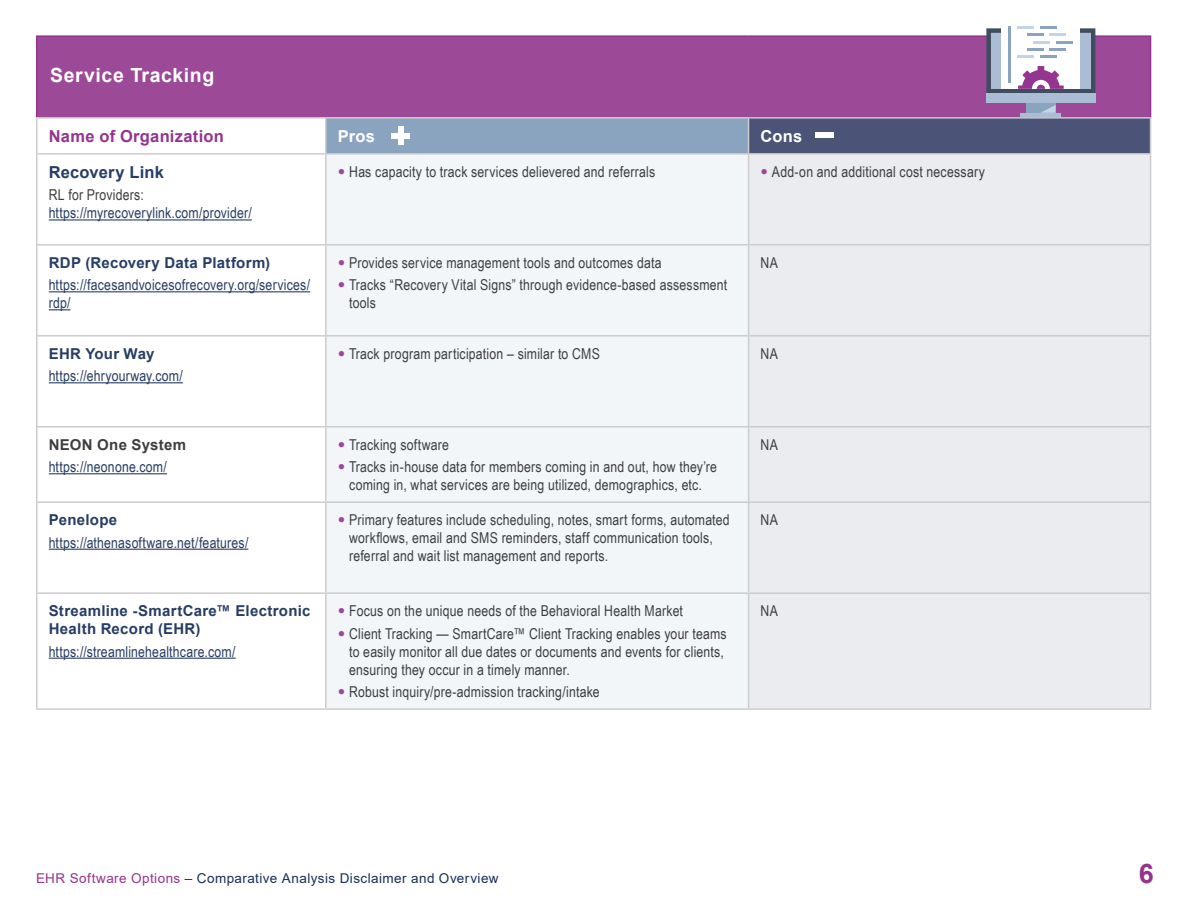
<style>
.page{position:relative;width:1188px;height:918px;background:#fff}
.page>*{position:absolute;margin:0;border:0;box-sizing:border-box;transform-origin:0 0}
.t1{font:700 27px "Arial";color:#94348e}
.t2{font:700 19.5px "Arial";letter-spacing:.03em;color:#fff}
.Body_Copy{font:700 16.5px "Arial";letter-spacing:.015em;color:#94348e}
.Body_Copy-2{font:700 16.5px "Arial";letter-spacing:.01em;color:#273d63}
.Body_Copy-3{font:700 16.5px "Arial";letter-spacing:.01em;color:#fff}
.Body_Copy-4{font:15px/18px "Arial Narrow";letter-spacing:.015em;color:#3e3e3f}
.Body_Copy-5{font:15px/18px "Arial Narrow";letter-spacing:.015em;color:#273d63}
.Body_Copy-6{font:700 15px/18px "Arial";letter-spacing:.02em;color:#273d63}
.Body_Copy-7{font:700 15px "Arial";letter-spacing:.02em;color:#3e3e3f}
.t3{font:13.5px "Arial";letter-spacing:.035em;color:#153059}
.s1{color:#3e3e3f}
.s2{font-family:"Helvetica Neue LT Com";font-weight:500;font-stretch:condensed;color:#9c4a97}
.s3{color:#94348e}
</style>
<div class="page">
<div style="left:37px;top:36px;width:1114px;height:82px;background:#9c4a97"></div>
<svg style="left:48px;top:219px;width:263px;height:92px"></svg>
<div style="left:326px;top:118px;width:423px;height:36px;background:#8aa3bf"></div>
<div style="left:749px;top:118px;width:402px;height:36px;background:#4b5477"></div>
<div style="left:327px;top:155px;width:421px;height:553px;background:#f3f6f9"></div>
<div style="left:749px;top:155px;width:401px;height:553px;background:#ebecf0"></div>
<hr style="left:36px;top:35px;width:290px;height:2px;background:#94348e">
<hr style="left:36px;top:37px;width:2px;height:80px;background:#94348e">
<hr style="left:326px;top:35px;width:423px;height:2px;background:#94348e">
<hr style="left:749px;top:35px;width:402px;height:2px;background:#94348e">
<hr style="left:1150px;top:37px;width:1px;height:80px;background:#94348e">
<hr style="left:36px;top:117px;width:290px;height:2px;background:#ccc">
<hr style="left:36px;top:119px;width:2px;height:34px;background:#ccc">
<hr style="left:326px;top:117px;width:423px;height:2px;background:#ccc">
<hr style="left:325px;top:119px;width:2px;height:34px;background:#ccc">
<hr style="left:749px;top:117px;width:402px;height:2px;background:#ccc">
<hr style="left:748px;top:119px;width:1px;height:34px;background:#ccc">
<hr style="left:1150px;top:119px;width:1px;height:34px;background:#ccc">
<hr style="left:36px;top:153px;width:290px;height:2px;background:#ccc">
<hr style="left:36px;top:155px;width:2px;height:89px;background:#ccc">
<hr style="left:326px;top:153px;width:423px;height:2px;background:#ccc">
<hr style="left:325px;top:155px;width:2px;height:89px;background:#ccc">
<hr style="left:749px;top:153px;width:402px;height:2px;background:#ccc">
<hr style="left:748px;top:155px;width:1px;height:89px;background:#ccc">
<hr style="left:1150px;top:155px;width:1px;height:89px;background:#ccc">
<hr style="left:36px;top:244px;width:290px;height:2px;background:#ccc">
<hr style="left:36px;top:246px;width:2px;height:89px;background:#ccc">
<hr style="left:326px;top:244px;width:423px;height:2px;background:#ccc">
<hr style="left:325px;top:246px;width:2px;height:89px;background:#ccc">
<hr style="left:749px;top:244px;width:402px;height:2px;background:#ccc">
<hr style="left:748px;top:246px;width:1px;height:89px;background:#ccc">
<hr style="left:1150px;top:246px;width:1px;height:89px;background:#ccc">
<hr style="left:36px;top:335px;width:290px;height:2px;background:#ccc">
<hr style="left:36px;top:337px;width:2px;height:89px;background:#ccc">
<hr style="left:326px;top:335px;width:423px;height:2px;background:#ccc">
<hr style="left:325px;top:337px;width:2px;height:89px;background:#ccc">
<hr style="left:749px;top:335px;width:402px;height:2px;background:#ccc">
<hr style="left:748px;top:337px;width:1px;height:89px;background:#ccc">
<hr style="left:1150px;top:337px;width:1px;height:89px;background:#ccc">
<hr style="left:36px;top:426px;width:290px;height:2px;background:#ccc">
<hr style="left:36px;top:428px;width:2px;height:73px;background:#ccc">
<hr style="left:326px;top:426px;width:423px;height:2px;background:#ccc">
<hr style="left:325px;top:428px;width:2px;height:73px;background:#ccc">
<hr style="left:749px;top:426px;width:402px;height:2px;background:#ccc">
<hr style="left:748px;top:428px;width:1px;height:73px;background:#ccc">
<hr style="left:1150px;top:428px;width:1px;height:73px;background:#ccc">
<hr style="left:36px;top:501px;width:290px;height:2px;background:#ccc">
<hr style="left:36px;top:503px;width:2px;height:89px;background:#ccc">
<hr style="left:326px;top:501px;width:423px;height:2px;background:#ccc">
<hr style="left:325px;top:503px;width:2px;height:89px;background:#ccc">
<hr style="left:749px;top:501px;width:402px;height:2px;background:#ccc">
<hr style="left:748px;top:503px;width:1px;height:89px;background:#ccc">
<hr style="left:1150px;top:503px;width:1px;height:89px;background:#ccc">
<hr style="left:36px;top:592px;width:290px;height:2px;background:#ccc">
<hr style="left:36px;top:594px;width:2px;height:114px;background:#ccc">
<hr style="left:326px;top:592px;width:423px;height:2px;background:#ccc">
<hr style="left:325px;top:594px;width:2px;height:114px;background:#ccc">
<hr style="left:749px;top:592px;width:402px;height:2px;background:#ccc">
<hr style="left:748px;top:594px;width:1px;height:114px;background:#ccc">
<hr style="left:1150px;top:594px;width:1px;height:114px;background:#ccc">
<hr style="left:36px;top:708px;width:290px;height:2px;background:#ccc">
<hr style="left:326px;top:708px;width:423px;height:2px;background:#ccc">
<hr style="left:749px;top:708px;width:402px;height:2px;background:#ccc">
<hr style="left:49px;top:219px;width:203px;height:2px;background:#273d63">
<hr style="left:49px;top:291px;width:261px;height:1px;background:#273d63">
<svg style="left:49px;top:309px;width:22px;height:1px"></svg>
<hr style="left:49px;top:382px;width:134px;height:1px;background:#273d63">
<hr style="left:49px;top:473px;width:118px;height:1px;background:#273d63">
<hr style="left:49px;top:549px;width:199px;height:1px;background:#273d63">
<hr style="left:49px;top:658px;width:187px;height:1px;background:#273d63">
<div style="left:398px;top:127px;width:5px;height:18px;background:#fff"></div>
<div style="left:392px;top:133px;width:18px;height:5px;background:#fff"></div>
<div style="left:816px;top:132px;width:18px;height:6px;background:#fff"></div>
<div style="left:986px;top:93px;width:109px;height:10px;background:#abbdd4"></div>
<hr style="left:1021px;top:113px;width:40px;height:4px;background:#abbdd4">
<div style="left:1026px;top:103px;width:30px;height:10px;background:#8aa3bf"></div>
<svg style="left:1041px;top:105px;width:15px;height:8px"></svg>
<svg style="left:986px;top:27px;width:109px;height:66px;background:#c3c2d2"></svg>
<h1 class="t2" style="left:50px;top:61px;width:166px">Service Tracking</h1>
<p class="Body_Copy" style="left:49px;top:124px;width:177px">Name of Organization</p>
<p class="Body_Copy-3" style="left:338px;top:124px;width:39px">Pros</p>
<p class="Body_Copy-3" style="left:761px;top:124px;width:43px">Cons</p>
<p class="Body_Copy-2" style="left:49px;top:160px;width:117px">Recovery Link</p>
<p class="Body_Copy-5" style="left:49px;top:186px;width:205px"><span class="s1">RL for Providers: </span>https://myrecoverylink.com/provider/</p>
<p class="Body_Copy-4" style="left:338px;top:162px;width:319px"><span class="s2">•</span> Has capacity to track services delievered and referrals</p>
<p class="Body_Copy-4" style="left:761px;top:162px;width:226px"><span class="s2">•</span> Add-on and additional cost necessary</p>
<p class="Body_Copy-6" style="left:49px;top:254px;width:223px">RDP (Recovery Data Platform)</p>
<p class="Body_Copy-5" style="left:49px;top:275px;width:263px">https://facesandvoicesofrecovery.org/services/ rdp/</p>
<p class="Body_Copy-4" style="left:338px;top:253px;width:325px"><span class="s2">•</span> Provides service management tools and outcomes data</p>
<p class="Body_Copy-4" style="left:349px;top:275px;width:379px;text-indent:-11px"><span class="s2">•</span> Tracks “Recovery Vital Signs” through evidence-based assessment tools</p>
<p class="Body_Copy-4" style="left:761px;top:253px;width:19px">NA</p>
<p class="Body_Copy-6" style="left:49px;top:345px;width:107px">EHR Your Way</p>
<p class="Body_Copy-5" style="left:49px;top:366px;width:136px">https://ehryourway.com/</p>
<p class="Body_Copy-4" style="left:338px;top:344px;width:264px"><span class="s2">•</span> Track program participation – similar to CMS</p>
<p class="Body_Copy-4" style="left:761px;top:344px;width:19px">NA</p>
<p class="Body_Copy-7" style="left:49px;top:434px;width:139px">NEON One System</p>
<p class="Body_Copy-5" style="left:49px;top:457px;width:120px">https://neonone.com/</p>
<p class="Body_Copy-4" style="left:338px;top:435px;width:113px"><span class="s2">•</span> Tracking software</p>
<p class="Body_Copy-4" style="left:338px;top:457px;width:381px;text-align:center"><span class="s2">•</span> Tracks in-house data for members coming in and out, how they’re coming in, what services are being utilized, demographics, etc.</p>
<p class="Body_Copy-4" style="left:761px;top:435px;width:19px">NA</p>
<p class="Body_Copy-6" style="left:49px;top:511px;width:70px">Penelope</p>
<p class="Body_Copy-5" style="left:49px;top:533px;width:201px">https://athenasoftware.net/features/</p>
<p class="Body_Copy-4" style="left:349px;top:510px;width:382px;text-indent:-11px"><span class="s2">•</span> Primary features include scheduling, notes, smart forms, automated workflows, email and SMS reminders, staff communication tools, referral and wait list management and reports.</p>
<p class="Body_Copy-4" style="left:761px;top:510px;width:19px">NA</p>
<p class="Body_Copy-6" style="left:49px;top:602px;width:263px">Streamline -SmartCare™ Electronic<br>Health Record (EHR)</p>
<p class="Body_Copy-5" style="left:49px;top:642px;width:188px">https://streamlinehealthcare.com/</p>
<p class="Body_Copy-4" style="left:338px;top:601px;width:347px"><span class="s2">•</span> Focus on the unique needs of the Behavioral Health Market</p>
<p class="Body_Copy-4" style="left:349px;top:624px;width:379px;text-indent:-11px"><span class="s2">•</span> Client Tracking — SmartCare™ Client Tracking enables your teams to easily monitor all due dates or documents and events for clients, ensuring they occur in a timely manner.</p>
<p class="Body_Copy-4" style="left:338px;top:682px;width:263px"><span class="s2">•</span> Robust inquiry/pre-admission tracking/intake</p>
<p class="Body_Copy-4" style="left:761px;top:601px;width:19px">NA</p>
<p class="t3" style="left:36px;top:869px;width:464px"><span class="s3">EHR Software Options</span> – Comparative Analysis Disclaimer and Overview</p>
<h1 class="t1" style="left:1139px;top:855px;width:17px">6</h1>
</div>
